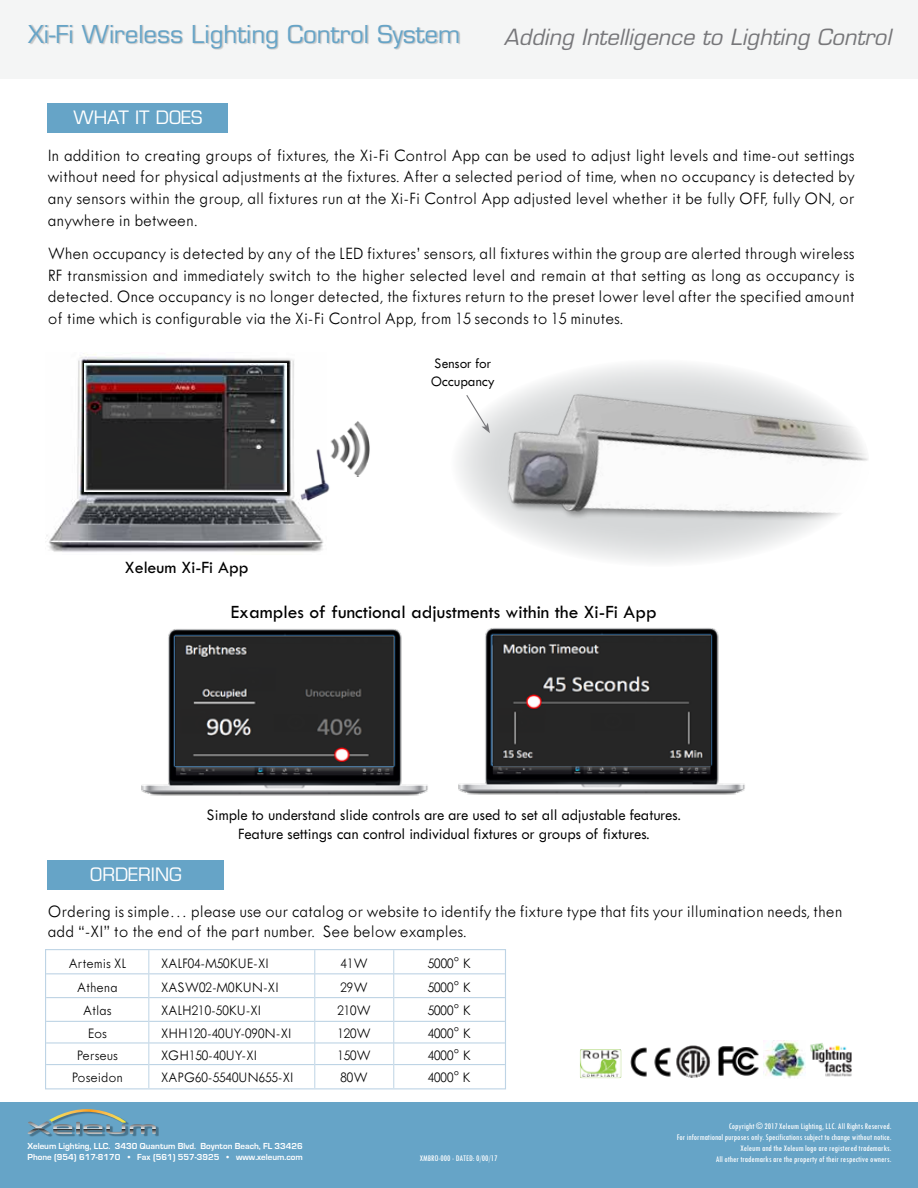
<style>
.page{position:relative;width:918px;height:1188px;background:#fff}
.page>*{position:absolute;margin:0;border:0;box-sizing:border-box;transform-origin:0 0}
.t1{font:24px "Eurostile";color:#66a4c7}
.t2{font:italic 21.75px "Eurostile";color:#77777a}
.t3{font:500 19.5px "Tw Cen";color:#000}
.t4{font:300 18px/21.6px "Tw Cen";color:#000;text-align:justify}
.t5{font:18px "Eurostile";color:#fff}
.t6{font:500 18px "Tw Cen";color:#000}
.t7{font:500 16.5px/19.5px "Tw Cen MT Semi";color:#000;text-align:center}
.t8{font:300 15px "Tw Cen";color:#000}
.t9{font:500 15px/18px "Tw Cen MT Semi";color:#000}
.t10{font:500 condensed 9px/10.8px "Tw Cen";color:#fff;text-align:right}
.t11{font:700 9px/10.8px "Eurostile";color:#fff}
</style>
<div class="page">
<div style="left:0;top:1103px;width:918px;height:85px;background:#66a4c7"></div>
<div style="left:29px;top:1111px;width:130px;height:26px;background:#000;opacity:.3"></div>
<svg style="left:27px;top:1109px;width:129px;height:25px"></svg>
<div style="left:0;top:0;width:918px;height:78px;background:#f4f5f5"></div>
<img style="left:580px;top:1049px;width:41px;height:30px">
<img style="left:630px;top:1047px;width:41px;height:30px">
<img style="left:717px;top:1046px;width:42px;height:30px">
<img style="left:763px;top:1041px;width:42px;height:37px">
<img style="left:810px;top:1043px;width:42px;height:34px">
<img style="left:676px;top:1045px;width:34px;height:33px">
<div style="left:48px;top:104px;width:180px;height:29px;background:#66a4c7"></div>
<div style="left:29px;top:24px;width:432px;height:26px;background:#000;opacity:.2"></div>
<div style="left:48px;top:861px;width:176px;height:29px;background:#66a4c7"></div>
<img style="left:46px;top:354px;width:278px;height:198px">
<img style="left:84px;top:363px;width:202px;height:129px">
<img style="left:291px;top:444px;width:39px;height:67px">
<img style="left:289px;top:444px;width:2px;height:67px">
<img style="left:289px;top:442px;width:35px;height:2px">
<svg style="left:451px;top:359px;width:419px;height:208px;fill:#f3f4f4"></svg>
<img style="left:477px;top:361px;width:393px;height:204px">
<svg style="left:465px;top:394px;width:25px;height:39px"></svg>
<img style="left:141px;top:629px;width:287px;height:167px">
<img style="left:176px;top:637px;width:217px;height:128px">
<img style="left:458px;top:628px;width:287px;height:167px">
<img style="left:493px;top:636px;width:218px;height:129px">
<hr style="left:46px;top:973px;width:102px;height:1px;background:#bed4e5">
<hr style="left:149px;top:973px;width:165px;height:1px;background:#bed4e5">
<hr style="left:315px;top:973px;width:78px;height:1px;background:#bed4e5">
<hr style="left:394px;top:973px;width:111px;height:1px;background:#bed4e5">
<hr style="left:46px;top:997px;width:102px;height:1px;background:#bed4e5">
<hr style="left:149px;top:997px;width:165px;height:1px;background:#bed4e5">
<hr style="left:315px;top:997px;width:78px;height:1px;background:#bed4e5">
<hr style="left:394px;top:997px;width:111px;height:1px;background:#bed4e5">
<hr style="left:46px;top:1021px;width:102px;height:1px;background:#bed4e5">
<hr style="left:149px;top:1021px;width:165px;height:1px;background:#bed4e5">
<hr style="left:315px;top:1021px;width:78px;height:1px;background:#bed4e5">
<hr style="left:394px;top:1021px;width:111px;height:1px;background:#bed4e5">
<hr style="left:46px;top:1042px;width:102px;height:2px;background:#bed4e5">
<hr style="left:149px;top:1042px;width:165px;height:2px;background:#bed4e5">
<hr style="left:315px;top:1042px;width:78px;height:2px;background:#bed4e5">
<hr style="left:394px;top:1042px;width:111px;height:2px;background:#bed4e5">
<hr style="left:46px;top:1064px;width:102px;height:1px;background:#bed4e5">
<hr style="left:149px;top:1064px;width:165px;height:1px;background:#bed4e5">
<hr style="left:315px;top:1064px;width:78px;height:1px;background:#bed4e5">
<hr style="left:394px;top:1064px;width:111px;height:1px;background:#bed4e5">
<svg style="left:148px;top:951px;width:1px;height:136px"></svg>
<svg style="left:314px;top:951px;width:1px;height:136px"></svg>
<svg style="left:393px;top:951px;width:1px;height:136px"></svg>
<div style="left:45px;top:949px;width:461px;height:140px;border:1px solid #bed4e5"></div>
<img style="left:324px;top:421px;width:46px;height:56px">
<h1 class="t1" style="left:28px;top:20px;width:433px">Xi-Fi Wireless Lighting Control System</h1>
<p class="t2" style="left:504px;top:23px;width:389px">Adding Intelligence to Lighting Control</p>
<p class="t5" style="left:73px;top:107px;width:131px">WHAT IT DOES</p>
<p class="t4" style="left:48px;top:144px;width:809px">In addition to creating groups of fixtures, the Xi-Fi Control App can be used to adjust light levels and time-out settings without need for physical adjustments at the fixtures. After a selected period of time, when no occupancy is detected by any sensors within the group, all fixtures run at the Xi-Fi Control App adjusted level whether it be fully OFF, fully ON, or anywhere in between.</p>
<p class="t4" style="left:48px;top:243px;width:809px">When occupancy is detected by any of the LED fixtures’ sensors, all fixtures within the group are alerted through wireless RF transmission and immediately switch to the higher selected level and remain at that setting as long as occupancy is detected. Once occupancy is no longer detected, the fixtures return to the preset lower level after the specified amount of time which is configurable via the Xi-Fi Control App, from 15 seconds to 15 minutes.</p>
<p class="t6" style="left:125px;top:557px;width:126px">Xeleum Xi-Fi App</p>
<p class="t9" style="left:431px;top:354px;width:65px">Sensor for<br>Occupancy</p>
<p class="t3" style="left:231px;top:602px;width:428px">Examples of functional adjustments within the Xi-Fi App</p>
<p class="t7" style="left:207px;top:805px;width:476px">Simple to understand slide controls are are used to set all adjustable features.<br>Feature settings can control individual fixtures or groups of fixtures.</p>
<p class="t5" style="left:90px;top:864px;width:93px">ORDERING</p>
<p class="t4" style="left:48px;top:902px;width:796px;line-height:19.5px">Ordering is simple… please use our catalog or website to identify the fixture type that fits your illumination needs, then add “-XI” to the end of the part number. See below examples.</p>
<p class="t8" style="left:69px;top:955px;width:59px">Artemis XL</p>
<p class="t8" style="left:161px;top:955px;width:109px">XALF04-M50KUE-XI</p>
<p class="t8" style="left:341px;top:955px;width:29px">41W</p>
<p class="t8" style="left:428px;top:955px;width:44px">5000° K</p>
<p class="t8" style="left:77px;top:979px;width:42px">Athena</p>
<p class="t8" style="left:161px;top:979px;width:119px">XASW02-M0KUN-XI</p>
<p class="t8" style="left:341px;top:979px;width:29px">29W</p>
<p class="t8" style="left:428px;top:979px;width:44px">5000° K</p>
<p class="t8" style="left:83px;top:1003px;width:30px">Atlas</p>
<p class="t8" style="left:161px;top:1003px;width:102px">XALH210-50KU-XI</p>
<p class="t8" style="left:337px;top:1003px;width:35px">210W</p>
<p class="t8" style="left:428px;top:1003px;width:44px">5000° K</p>
<p class="t8" style="left:88px;top:1025px;width:21px">Eos</p>
<p class="t8" style="left:161px;top:1025px;width:132px">XHH120-40UY-090N-XI</p>
<p class="t8" style="left:337px;top:1025px;width:35px">120W</p>
<p class="t8" style="left:428px;top:1025px;width:44px">4000° K</p>
<p class="t8" style="left:77px;top:1047px;width:43px">Perseus</p>
<p class="t8" style="left:161px;top:1047px;width:98px">XGH150-40UY-XI</p>
<p class="t8" style="left:337px;top:1047px;width:35px">150W</p>
<p class="t8" style="left:428px;top:1047px;width:44px">4000° K</p>
<p class="t8" style="left:72px;top:1069px;width:53px">Poseidon</p>
<p class="t8" style="left:161px;top:1069px;width:134px">XAPG60-5540UN655-XI</p>
<p class="t8" style="left:341px;top:1069px;width:29px">80W</p>
<p class="t8" style="left:428px;top:1069px;width:44px">4000° K</p>
<p class="t11" style="left:28px;top:1141px;width:277px">Xeleum Lighting, LLC. 3430 Quantum Blvd. Boynton Beach, FL 33426<br>Phone (954) 617-8170 • Fax (561) 557-3925 • www.xeleum.com</p>
<p class="t10" style="left:677px;top:1121px;width:216px">Copyright © 2017 Xeleum Lighting, LLC. All Rights Reserved.<br>For informational purposes only. Specifications subject to change without notice.<br>Xeleum and the Xeleum logo are registered trademarks.</p>
<p class="t10" style="left:420px;top:1153px;width:79px">XMBRO-000 - DATED: 0/00/17</p>
<p class="t10" style="left:716px;top:1154px;width:177px">All other trademarks are the property of their respective owners.</p>
</div>
